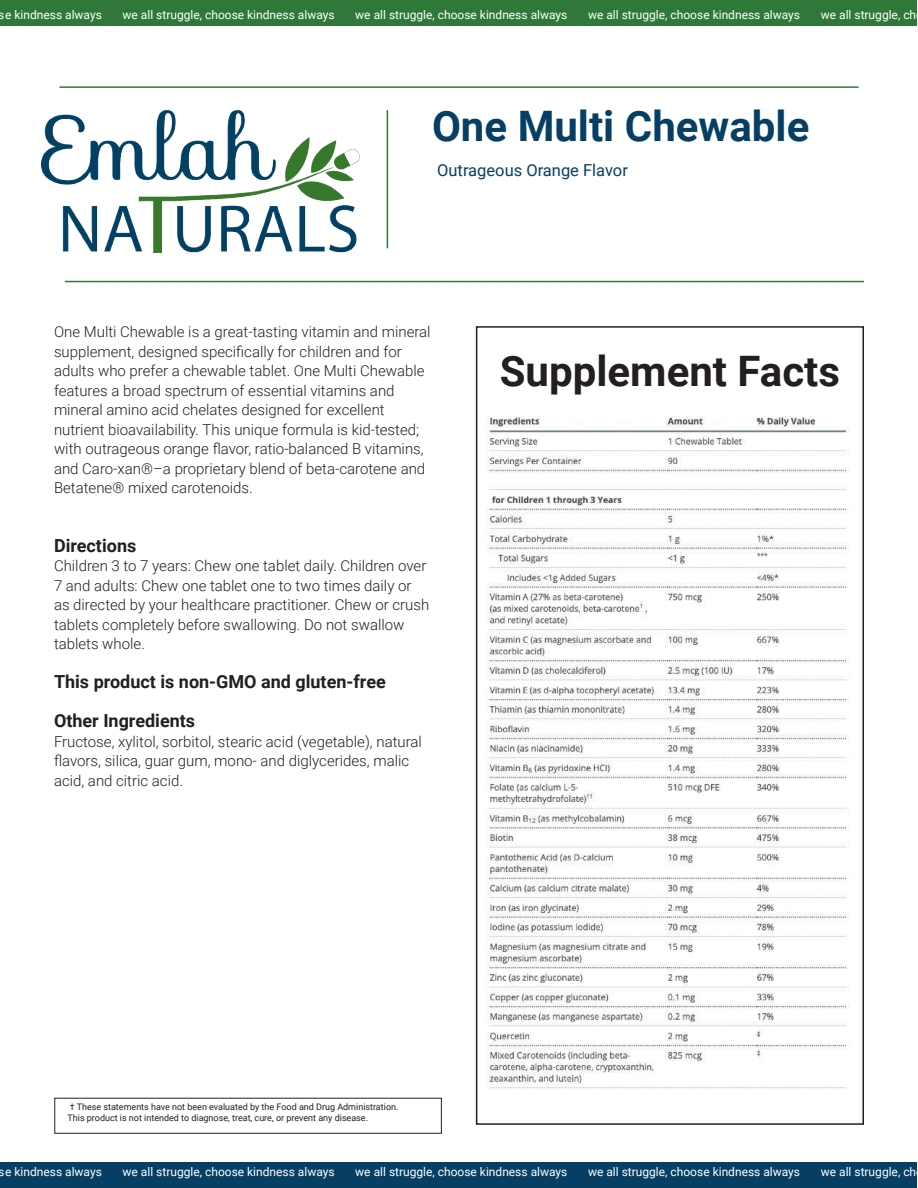
<style>
.page{position:relative;width:918px;height:1188px;background:#fff}
.page>*{position:absolute;margin:0;border:0;box-sizing:border-box;transform-origin:0 0}
.t1{font:700 42px "Roboto";color:#063f63}
.t2{font:700 42px "Roboto";color:#231f20}
.t3{font:700 18px/39px "Roboto";color:#231f20}
.t4{font:16.5px "Roboto";color:#063f63}
.t5{font:300 15px/19.5px "Roboto";color:#231f20}
.t6{font:12px "Roboto";color:#fff}
.t7{font:9px/10.8px "Roboto";color:#231f20}
</style>
<div class="page">
<hr style="left:59px;top:86px;width:800px;height:2px;background:#30783a">
<hr style="left:65px;top:281px;width:799px;height:1px;background:#30783a">
<hr style="left:387px;top:110px;width:1px;height:138px;background:#30783a">
<img style="left:41px;top:109px;width:319px;height:143px">
<div style="left:1px;top:0;width:916px;height:26px;background:#30783a"></div>
<div style="left:1px;top:1162px;width:916px;height:26px;background:#063f63"></div>
<div style="left:54px;top:1098px;width:388px;height:36px;border:1px solid #231f20"></div>
<div style="left:476px;top:326px;width:388px;height:799px;border:2px solid #231f20"></div>
<img style="left:486px;top:416px;width:363px;height:673px">
<p class="t6" style="left:-1px;top:6px;width:104px">se kindness always</p>
<p class="t6" style="left:123px;top:6px;width:214px">we all struggle, choose kindness always</p>
<p class="t6" style="left:355px;top:6px;width:214px">we all struggle, choose kindness always</p>
<p class="t6" style="left:588px;top:6px;width:214px">we all struggle, choose kindness always</p>
<p class="t6" style="left:821px;top:6px;width:97px">we all struggle, ch</p>
<h1 class="t1" style="left:432px;top:96px;width:379px">One Multi Chewable</h1>
<p class="t4" style="left:437px;top:158px;width:192px">Outrageous Orange Flavor</p>
<p class="t5" style="left:54px;top:322px;width:378px">One Multi Chewable is a great-tasting vitamin and mineral supplement, designed specifically for children and for adults who prefer a chewable tablet. One Multi Chewable features a broad spectrum of essential vitamins and mineral amino acid chelates designed for excellent nutrient bioavailability. This unique formula is kid-tested; with outrageous orange flavor, ratio-balanced B vitamins, and Caro-xan®–a proprietary blend of beta-carotene and Betatene® mixed carotenoids.</p>
<p class="t3" style="left:54px;top:525px;width:84px">Directions</p>
<p class="t5" style="left:54px;top:556px;width:377px">Children 3 to 7 years: Chew one tablet daily. Children over 7 and adults: Chew one tablet one to two times daily or as directed by your healthcare practitioner. Chew or crush tablets completely before swallowing. Do not swallow tablets whole.</p>
<p class="t3" style="left:54px;top:662px;width:333px">This product is non-GMO and gluten-free<br>Other Ingredients</p>
<p class="t5" style="left:54px;top:731px;width:369px">Fructose, xylitol, sorbitol, stearic acid (vegetable), natural flavors, silica, guar gum, mono- and diglycerides, malic acid, and citric acid.</p>
<h1 class="t2" style="left:500px;top:341px;width:342px">Supplement Facts</h1>
<p class="t7" style="left:68px;top:1102px;width:332px">† These statements have not been evaluated by the Food and Drug Administration.<br>This product is not intended to diagnose, treat, cure, or prevent any disease.</p>
<p class="t6" style="left:-1px;top:1164px;width:104px">se kindness always</p>
<p class="t6" style="left:123px;top:1164px;width:214px">we all struggle, choose kindness always</p>
<p class="t6" style="left:355px;top:1164px;width:214px">we all struggle, choose kindness always</p>
<p class="t6" style="left:588px;top:1164px;width:214px">we all struggle, choose kindness always</p>
<p class="t6" style="left:821px;top:1164px;width:97px">we all struggle, ch</p>
</div>
